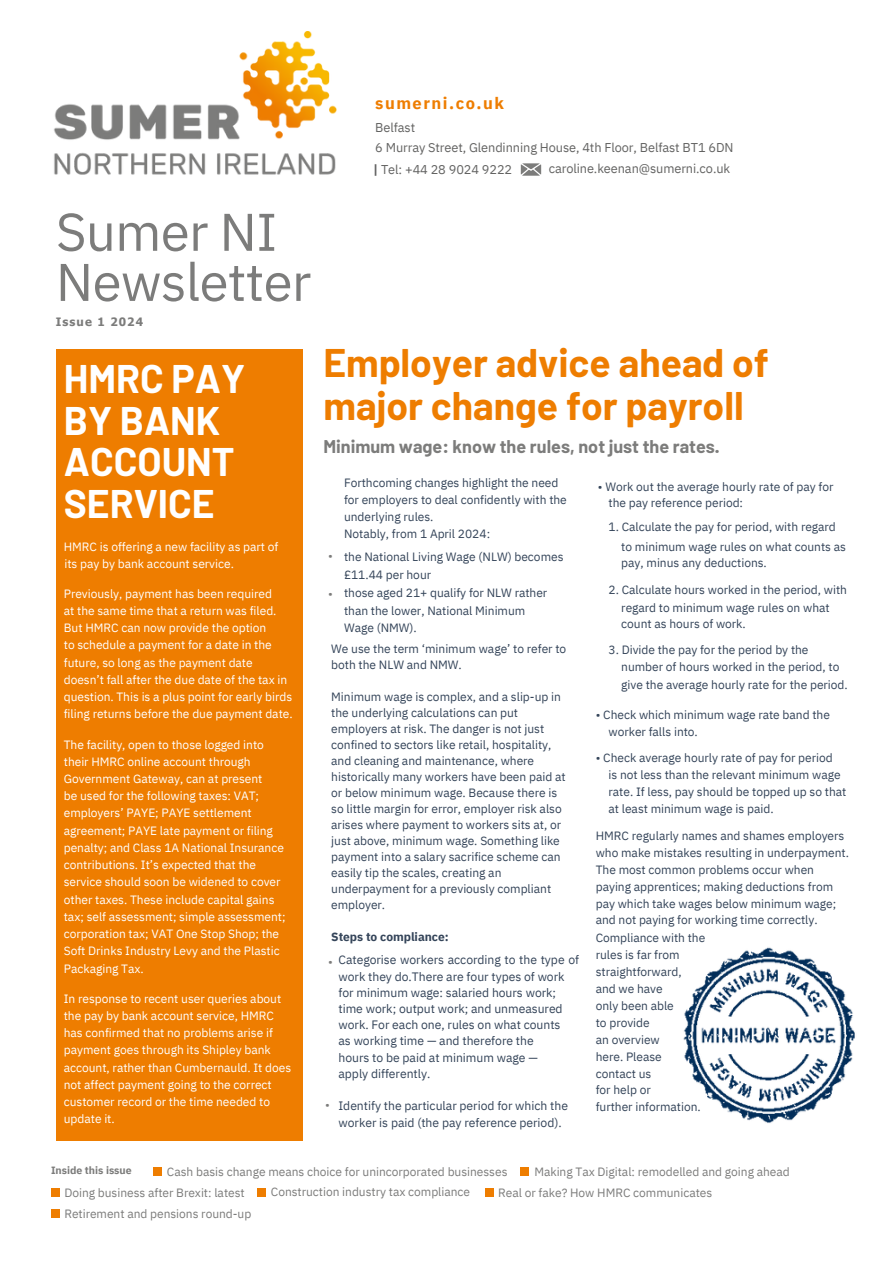
<style>
.page{position:relative;width:894px;height:1264px;background:#fff}
.page>*{position:absolute;margin:0;border:0;box-sizing:border-box;transform-origin:0 0}
.t1{font:52.95px/50.1px "IBM Plex Sans";letter-spacing:-.015em;color:#7c7c7b}
.t2{font:700 39px/42.8px "Barlow";color:#ee7d00}
.t3{font:700 39px/41.7px "Barlow";color:#fff}
.t4{font:700 18px "Barlow";color:#7c7c7b}
.t5{font:700 16.5px "IBM Plex Sans";letter-spacing:.09em;color:#ee7d00}
.t6{font:12.75px/20.2px "IBM Plex Sans";letter-spacing:-.005em;color:#636362}
.t7{font:12.15px/16.2px "IBM Plex Sans";letter-spacing:-.005em;color:#344459}
.t8{font:12px/17px "IBM Plex Sans";letter-spacing:-.005em;color:#344459}
.t9{font:12px/16.8px "IBM Plex Sans";letter-spacing:-.005em;color:#fff}
.t10{font:12px/20.2px "IBM Plex Sans";letter-spacing:-.005em;color:#7c7c7b}
.t11{font:700 12px "IBM Plex Sans";letter-spacing:-.005em;color:#344459}
.t12{font:700 11.55px "Tahoma";letter-spacing:.095em;color:#7c7c7b}
.t13{font:700 10.5px "IBM Plex Sans";color:#7c7c7b}
.s1{font-weight:700}
</style>
<div class="page">
<div style="left:51px;top:1188px;width:9px;height:8px;background:#ee7d00"></div>
<div style="left:51px;top:1209px;width:9px;height:8px;background:#ee7d00"></div>
<div style="left:153px;top:1167px;width:8px;height:8px;background:#ee7d00"></div>
<div style="left:257px;top:1188px;width:9px;height:8px;background:#ee7d00"></div>
<div style="left:484px;top:1188px;width:9px;height:8px;background:#ee7d00"></div>
<div style="left:520px;top:1167px;width:8px;height:8px;background:#ee7d00"></div>
<svg style="left:520px;top:163px;width:21px;height:13px"></svg>
<img style="left:683px;top:947px;width:172px;height:176px">
<div style="left:56px;top:349px;width:246px;height:791px;background:#ee7d00"></div>
<img style="left:54px;top:31px;width:282px;height:144px">
<h6 class="t5" style="left:375px;top:92px;width:130px">sumerni.co.uk</h6>
<h6 class="t6" style="left:375px;top:117px;width:360px">Belfast<br>6 Murray Street, Glendinning House, 4th Floor, Belfast BT1 6DN</h6>
<h1 class="t6" style="left:373px;top:159px;width:141px"><span class="s1">|</span> Tel: +44 28 9024 9222</h1>
<h6 class="t6" style="left:548px;top:158px;width:183px">caroline.keenan@sumerni.co.uk</h6>
<h6 class="t1" style="left:56px;top:206px;width:257px">Sumer NI<br>Newsletter</h6>
<h6 class="t12" style="left:56px;top:314px;width:89px">Issue 1 2024</h6>
<h2 class="t3" style="left:64px;top:356px;width:183px">HMRC PAY<br>BY BANK<br>ACCOUNT<br>SERVICE</h2>
<h6 class="t9" style="left:64px;top:537px;width:216px">HMRC is offering a new facility as part of</h6>
<h6 class="t9" style="left:64px;top:555px;width:171px">its pay by bank account service.</h6>
<h6 class="t9" style="left:64px;top:585px;width:210px">Previously, payment has been required</h6>
<h6 class="t9" style="left:64px;top:602px;width:214px">at the same time that a return was filed.</h6>
<h6 class="t9" style="left:64px;top:619px;width:204px">But HMRC can now provide the option</h6>
<h6 class="t9" style="left:64px;top:636px;width:209px">to schedule a payment for a date in the</h6>
<h6 class="t9" style="left:64px;top:654px;width:190px">future, so long as the payment date</h6>
<h6 class="t9" style="left:64px;top:671px;width:230px">doesn’t fall after the due date of the tax in question. This is a plus point for early birds</h6>
<h6 class="t9" style="left:64px;top:704px;width:230px">filing returns before the due payment date.</h6>
<h6 class="t9" style="left:64px;top:736px;width:201px">The facility, open to those logged into</h6>
<h6 class="t9" style="left:64px;top:752px;width:188px">their HMRC online account through</h6>
<h6 class="t9" style="left:64px;top:770px;width:200px">Government Gateway, can at present</h6>
<h6 class="t9" style="left:64px;top:787px;width:197px">be used for the following taxes: VAT;</h6>
<h6 class="t9" style="left:64px;top:804px;width:189px">employers’ PAYE; PAYE settlement</h6>
<h6 class="t9" style="left:64px;top:821px;width:210px">agreement; PAYE late payment or filing</h6>
<h6 class="t9" style="left:64px;top:839px;width:222px">penalty; and Class 1A National Insurance</h6>
<h6 class="t9" style="left:64px;top:856px;width:194px">contributions. It’s expected that the</h6>
<h6 class="t9" style="left:64px;top:873px;width:218px">service should soon be widened to cover</h6>
<h6 class="t9" style="left:64px;top:890px;width:212px">other taxes. These include capital gains</h6>
<h6 class="t9" style="left:64px;top:908px;width:223px">tax; self assessment; simple assessment; corporation tax; VAT One Stop Shop; the</h6>
<h6 class="t9" style="left:64px;top:941px;width:217px">Soft Drinks Industry Levy and the Plastic</h6>
<h6 class="t9" style="left:64px;top:959px;width:81px">Packaging Tax.</h6>
<h6 class="t9" style="left:64px;top:990px;width:219px">In response to recent user queries about the pay by bank account service, HMRC</h6>
<h3 class="t9" style="left:64px;top:1023px;width:210px">has confirmed that no problems arise if</h3>
<p class="t9" style="left:64px;top:1041px;width:208px">payment goes through its Shipley bank</p>
<p class="t9" style="left:64px;top:1058px;width:229px">account, rather than Cumbernauld. It does</p>
<h6 class="t9" style="left:64px;top:1075px;width:209px">not affect payment going to the correct customer record or the time needed to</h6>
<h6 class="t9" style="left:64px;top:1110px;width:52px">update it.</h6>
<h2 class="t2" style="left:323px;top:340px;width:447px">Employer advice ahead of major change for payroll</h2>
<h3 class="t4" style="left:323px;top:435px;width:398px">Minimum wage: know the rules, not just the rates.</h3>
<h6 class="t10" style="left:328px;top:545px;width:6px">•</h6>
<h6 class="t10" style="left:328px;top:583px;width:6px">•</h6>
<h6 class="t8" style="left:344px;top:473px;width:224px">Forthcoming changes highlight the need for employers to deal confidently with the underlying rules.<br>Notably, from 1 April 2024:</h6>
<h6 class="t8" style="left:344px;top:547px;width:221px;line-height:17.7px">the National Living Wage (NLW) becomes £11.44 per hour<br>those aged 21+ qualify for NLW rather than the lower, National Minimum<br>Wage (NMW).</h6>
<h6 class="t8" style="left:331px;top:640px;width:236px;line-height:16px">We use the term ‘minimum wage’ to refer to both the NLW and NMW.</h6>
<h5 class="t8" style="left:331px;top:688px;width:236px;line-height:16px">Minimum wage is complex, and a slip-up in the underlying calculations can put employers at risk. The danger is not just confined to sectors like retail, hospitality, and cleaning and maintenance, where historically many workers have been paid at or below minimum wage. Because there is so little margin for error, employer risk also arises where payment to workers sits at, or just above, minimum wage. Something like payment into a salary sacrifice scheme can easily tip the scales, creating an underpayment for a previously compliant employer.</h5>
<p class="t11" style="left:331px;top:929px;width:119px">Steps to compliance:</p>
<p class="t7" style="left:338px;top:951px;width:242px">Categorise workers according to the type of work they do.There are four types of work for minimum wage: salaried hours work; time work; output work; and unmeasured work. For each one, rules on what counts<br>as working time — and therefore the<br>hours to be paid at minimum wage —</p>
<h6 class="t7" style="left:338px;top:1065px;width:93px">apply differently.</h6>
<h6 class="t7" style="left:338px;top:1097px;width:231px">Identify the particular period for which the worker is paid (the pay reference period).</h6>
<h6 class="t10" style="left:328px;top:951px;width:6px">•</h6>
<p class="t10" style="left:325px;top:1094px;width:6px">•</p>
<h6 class="t8" style="left:597px;top:477px;width:237px">• Work out the average hourly rate of pay for</h6>
<p class="t8" style="left:608px;top:494px;width:136px">the pay reference period:</p>
<p class="t8" style="left:608px;top:518px;width:229px">1. Calculate the pay for period, with regard</p>
<p class="t8" style="left:621px;top:537px;width:226px">to minimum wage rules on what counts as pay, minus any deductions.</p>
<h6 class="t8" style="left:608px;top:581px;width:240px">2. Calculate hours worked in the period, with</h6>
<h6 class="t8" style="left:621px;top:598px;width:210px">regard to minimum wage rules on what count as hours of work.</h6>
<h6 class="t8" style="left:608px;top:641px;width:201px">3. Divide the pay for the period by the</h6>
<h6 class="t8" style="left:621px;top:658px;width:228px;line-height:18px">number of hours worked in the period, to give the average hourly rate for the period.</h6>
<h6 class="t8" style="left:608px;top:706px;width:223px;text-indent:-13px">• Check which minimum wage rate band the worker falls into.</h6>
<p class="t8" style="left:608px;top:749px;width:239px;text-indent:-13px">• Check average hourly rate of pay for period<br>is not less than the relevant minimum wage rate. If less, pay should be topped up so that at least minimum wage is paid.</p>
<p class="t8" style="left:595px;top:827px;width:255px">HMRC regularly names and shames employers who make mistakes resulting in underpayment.<br>The most common problems occur when paying apprentices; making deductions from pay which take wages below minimum wage; and not paying for working time correctly.</p>
<p class="t8" style="left:595px;top:929px;width:111px">Compliance with the rules is far from straightforward,<br>and we have<br>only been able<br>to provide<br>an overview<br>here. Please<br>contact us<br>for help or<br>further information.</p>
<h6 class="t13" style="left:51px;top:1163px;width:82px">Inside this issue</h6>
<h6 class="t10" style="left:167px;top:1161px;width:342px">Cash basis change means choice for unincorporated businesses</h6>
<h6 class="t10" style="left:534px;top:1161px;width:257px">Making Tax Digital: remodelled and going ahead</h6>
<h6 class="t10" style="left:64px;top:1182px;width:188px">Doing business after Brexit: latest<br>Retirement and pensions round-up</h6>
<h6 class="t10" style="left:271px;top:1181px;width:201px">Construction industry tax compliance</h6>
<h6 class="t10" style="left:498px;top:1182px;width:215px">Real or fake? How HMRC communicates</h6>
</div>
